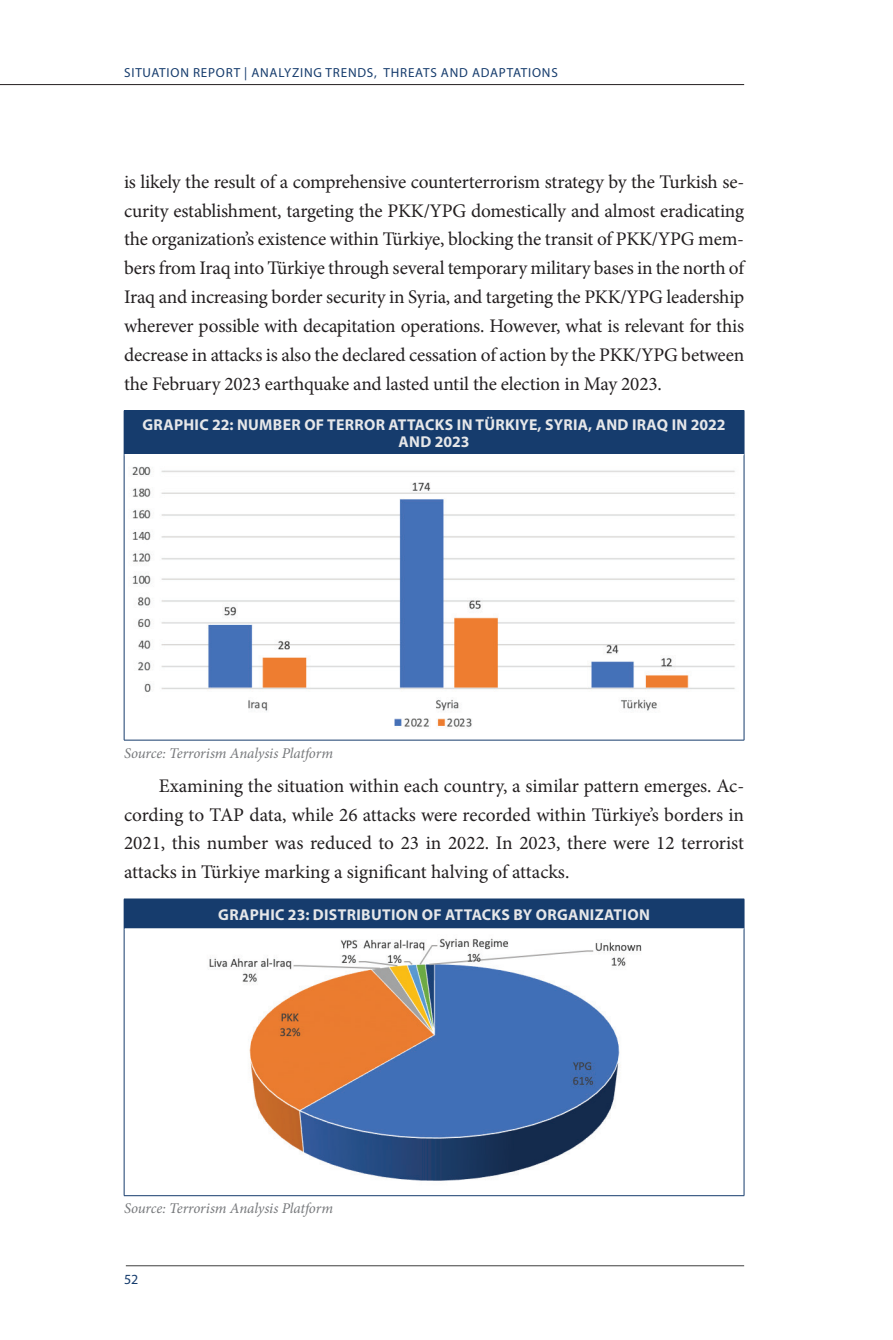
<style>
.page{position:relative;width:893px;height:1340px;background:#fff}
.page>*{position:absolute;margin:0;border:0;box-sizing:border-box;transform-origin:0 0}
.t1{font:19.25px/28.9px "Minion Pro";letter-spacing:-.005em;color:#231f20;text-align:justify}
.t2{font:700 15.75px/17.5px "Myriad Pro";letter-spacing:.02em;color:#e6e7e9;text-align:center}
.t3{font:italic 14.88px "Minion Pro";letter-spacing:-.01em;color:#76787b}
.t4{font:14px "Myriad Pro";color:#163c6d}
.t5{font:13.12px "Myriad Pro";letter-spacing:.06em;color:#163c6d}
</style>
<div class="page">
<hr style="left:0;top:84px;width:744px;height:1px;background:#231f20">
<hr style="left:126px;top:1265px;width:618px;height:1px;background:#3e3e3f">
<div style="left:124px;top:410px;width:620px;height:45px;background:#163c6d"></div>
<hr style="left:744px;top:411px;width:1px;height:44px;background:#163c6d">
<hr style="left:124px;top:455px;width:1px;height:285px;background:#163c6d">
<hr style="left:744px;top:455px;width:1px;height:285px;background:#163c6d">
<hr style="left:124px;top:739px;width:620px;height:1px;background:#163c6d">
<hr style="left:124px;top:454px;width:620px;height:1px;background:#fff">
<hr style="left:124px;top:411px;width:1px;height:44px;background:#163c6d">
<img style="left:132px;top:466px;width:603px;height:262px">
<div style="left:124px;top:899px;width:620px;height:29px;background:#163c6d"></div>
<svg style="left:744px;top:899px;width:1px;height:29px"></svg>
<hr style="left:124px;top:928px;width:1px;height:267px;background:#163c6d">
<hr style="left:744px;top:928px;width:1px;height:267px;background:#163c6d">
<hr style="left:124px;top:1195px;width:620px;height:1px;background:#163c6d">
<hr style="left:124px;top:928px;width:620px;height:1px;background:#fff">
<hr style="left:124px;top:898px;width:620px;height:1px;background:#163c6d">
<img style="left:208px;top:938px;width:434px;height:243px">
<p class="t5" style="left:124px;top:65px;width:435px">SITUATION REPORT | ANALYZING TRENDS, THREATS AND ADAPTATIONS</p>
<p class="t1" style="left:124px;top:167px;width:622px">is likely the result of a comprehensive counterterrorism strategy by the Turkish se&shy;curity establishment, targeting the PKK/YPG domestically and almost eradicating the organization’s existence within Türkiye, blocking the transit of PKK/YPG mem&shy;bers from Iraq into Türkiye through several temporary military bases in the north of Iraq and increasing border security in Syria, and targeting the PKK/YPG leadership wherever possible with decapitation operations. However, what is relevant for this decrease in attacks is also the declared cessation of action by the PKK/YPG between the February 2023 earthquake and lasted until the election in May 2023.</p>
<p class="t2" style="left:143px;top:415px;width:585px">GRAPHIC 22: NUMBER OF TERROR ATTACKS IN TÜRKIYE, SYRIA, AND IRAQ IN 2022<br>AND 2023</p>
<p class="t3" style="left:124px;top:743px;width:211px">Source: Terrorism Analysis Platform</p>
<p class="t1" style="left:124px;top:771px;width:622px;text-indent:35px">Examining the situation within each country, a similar pattern emerges. Ac&shy;cording to TAP data, while 26 attacks were recorded within Türkiye’s borders in 2021, this number was reduced to 23 in 2022. In 2023, there were 12 terrorist attacks in Türkiye marking a significant halving of attacks.</p>
<p class="t2" style="left:218px;top:905px;width:433px">GRAPHIC 23: DISTRIBUTION OF ATTACKS BY ORGANIZATION</p>
<p class="t3" style="left:124px;top:1198px;width:211px">Source: Terrorism Analysis Platform</p>
<p class="t4" style="left:124px;top:1270px;width:16px">52</p>
</div>
